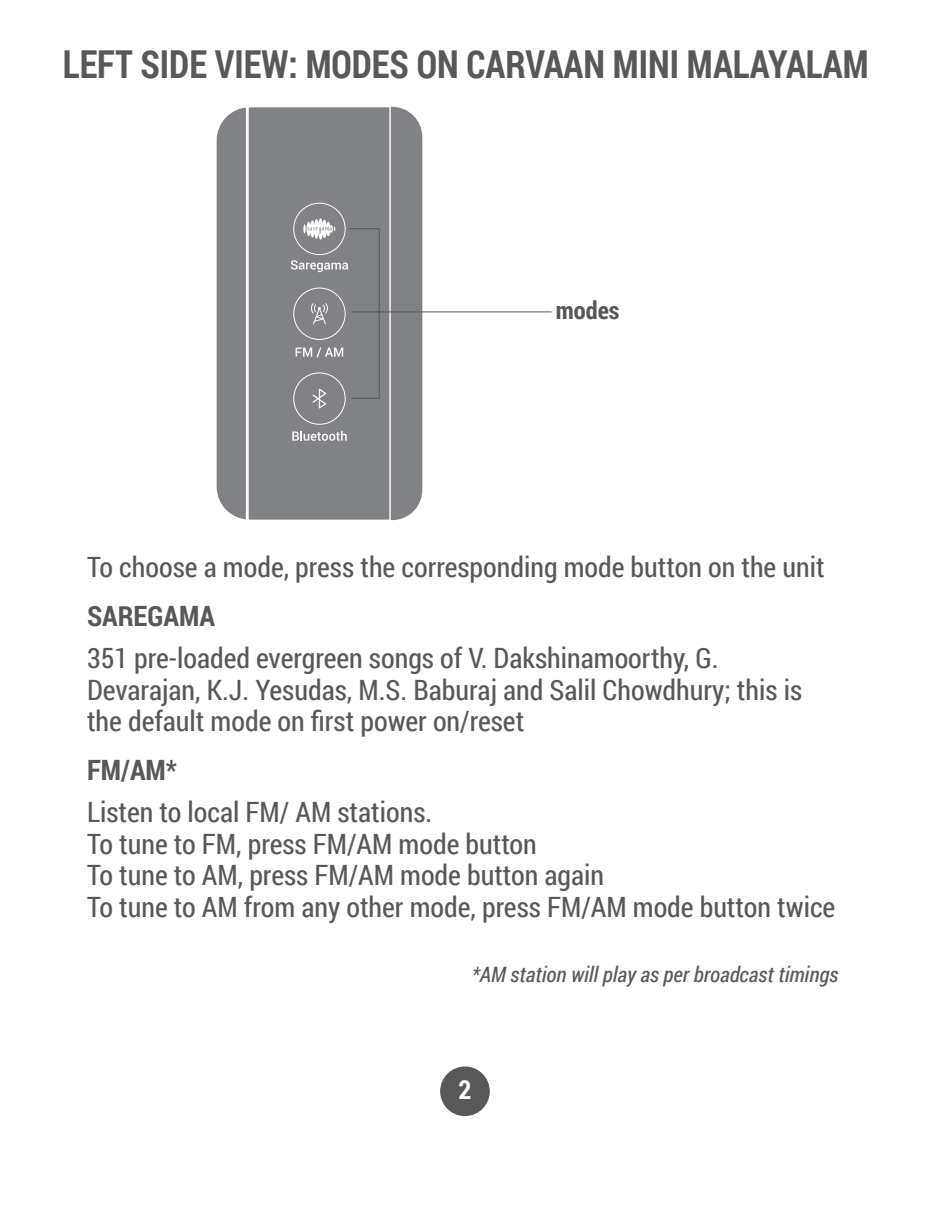
<style>
.page{position:relative;width:936px;height:1209px;background:#fff}
.page>*{position:absolute;margin:0;border:0;box-sizing:border-box;transform-origin:0 0}
.t1{font:700 38.5px "Roboto Condensed";color:#57585a;scale:.93 1}
.t2{font:28px/31.5px "Roboto Condensed";color:#57585a}
.t3{font:700 28px "Roboto Condensed";color:#57585a}
.t4{font:700 26.25px "Roboto Condensed";color:#fff}
.t5{font:700 24.5px "Roboto Condensed";color:#57585a}
.t6{font:italic 21.35px "Roboto Condensed";color:#57585a}
</style>
<div class="page">
<div style="left:215px;top:106px;width:208px;height:415px;background:#808285;border-radius:34px"></div>
<div style="left:214px;top:104px;width:210px;height:418px;border:3px solid #fff;border-radius:34px"></div>
<div style="left:246px;top:104px;width:146px;height:418px;background:#808285;border:3px solid #fff"></div>
<svg style="left:391px;top:107px;width:31px;height:413px"></svg>
<svg style="left:292px;top:431px;width:55px;height:10px"></svg>
<svg style="left:291px;top:218px;width:89px;height:190px"></svg>
<hr style="left:375px;top:311px;width:176px;height:1px;background:#57585a">
<div style="left:440px;top:1066px;width:50px;height:50px;background:#57585a;border-radius:50%"></div>
<h1 class="t1" style="left:63px;top:37px;width:867px">LEFT SIDE VIEW: MODES ON CARVAAN MINI MALAYALAM</h1>
<p class="t5" style="left:556px;top:293px;width:65px">modes</p>
<p class="t2" style="left:87px;top:550px;width:739px">To choose a mode, press the corresponding mode button on the unit</p>
<p class="t3" style="left:87px;top:596px;width:129px">SAREGAMA</p>
<p class="t2" style="left:87px;top:641px;width:716px">351 pre-loaded evergreen songs of V. Dakshinamoorthy, G.<br>Devarajan, K.J. Yesudas, M.S. Baburaj and Salil Chowdhury; this is the default mode on first power on/reset</p>
<p class="t3" style="left:87px;top:750px;width:91px">FM/AM*</p>
<p class="t2" style="left:87px;top:795px;width:749px">Listen to local FM/ AM stations.<br>To tune to FM, press FM/AM mode button<br>To tune to AM, press FM/AM mode button again<br>To tune to AM from any other mode, press FM/AM mode button twice</p>
<p class="t6" style="left:472px;top:960px;width:368px">*AM station will play as per broadcast timings</p>
<p class="t4" style="left:458px;top:1071px;width:15px">2</p>
</div>
